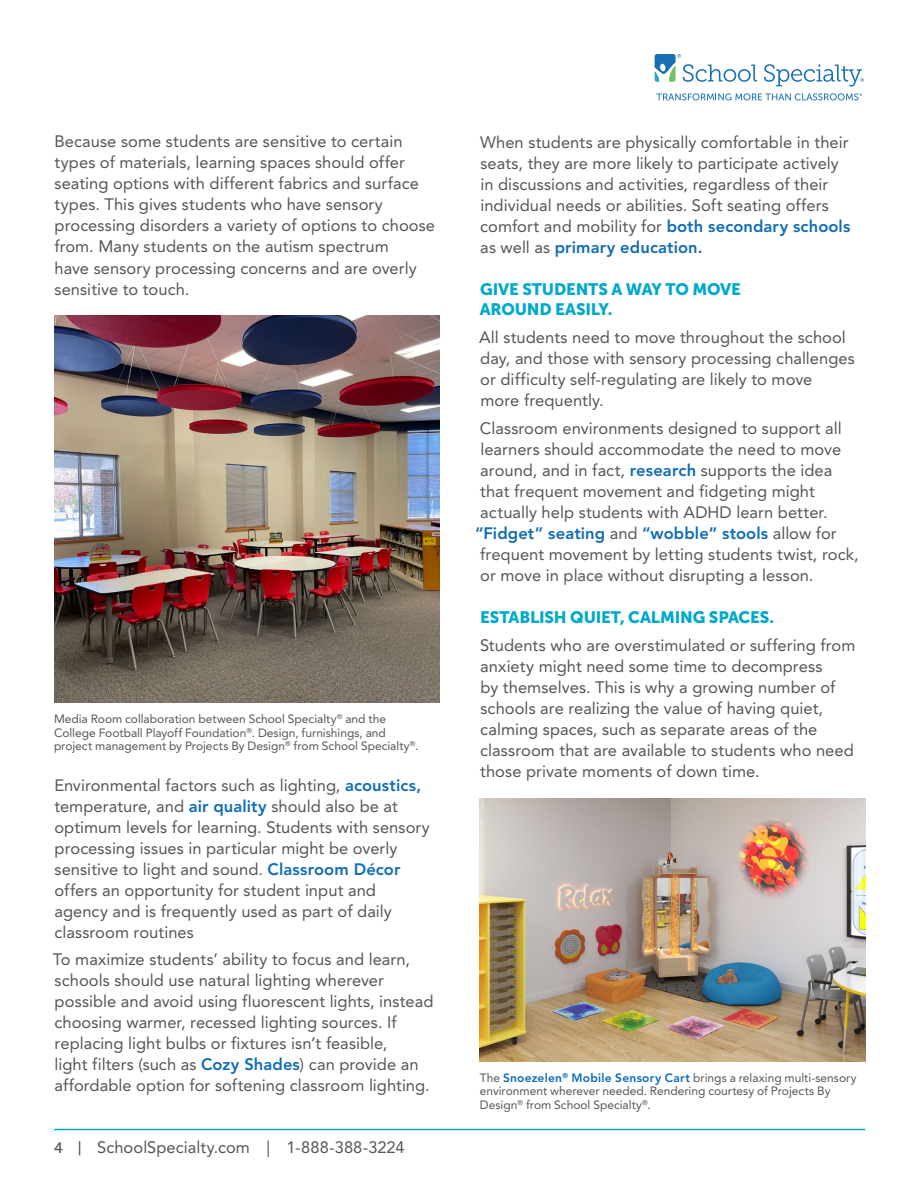
<style>
.page{position:relative;width:918px;height:1188px;background:#fff}
.page>*{position:absolute;margin:0;border:0;box-sizing:border-box;transform-origin:0 0}
.t1{font:16.5px/21px "Avenir LT Std";letter-spacing:.005em;color:#555}
.t2{font:16.5px/19.8px "Museo Sans 900";letter-spacing:-.01em;color:#00a9cc}
.t3{font:800 16.5px "Avenir LT Std";letter-spacing:.005em;color:#0f6cb6}
.t4{font:12px/13.5px "Avenir LT Std";color:#555}
.s1{font-weight:800;color:#0f6cb6}
.s2{font-family:"Museo 500";font-size:15px}
.s3{font-weight:400;color:#555}
</style>
<div class="page">
<hr style="left:54px;top:1129px;width:811px;height:1px;background:#00a9cc">
<svg style="left:764px;top:64px;width:100px;height:23px"></svg>
<svg style="left:655px;top:54px;width:102px;height:28px"></svg>
<svg style="left:656px;top:93px;width:206px;height:7px"></svg>
<img style="left:54px;top:316px;width:385px;height:387px">
<img style="left:480px;top:798px;width:385px;height:264px">
<p class="t1" style="left:54px;top:131px;width:382px">Because some students are sensitive to certain types of materials, learning spaces should offer seating options with different fabrics and surface types. This gives students who have sensory processing disorders a variety of options to choose from. Many students on the autism spectrum<br>have sensory processing concerns and are overly sensitive to touch.</p>
<p class="t4" style="left:54px;top:712px;width:366px">Media Room collaboration between School Specialty<sup>®</sup> and the<br>College Football Playoff Foundation<sup>®</sup>. Design, furnishings, and project management by Projects By Design<sup>®</sup> from School Specialty<sup>®</sup>.</p>
<p class="t1" style="left:54px;top:775px;width:377px">Environmental factors such as lighting, <span class="s1">acoustics, </span>temperature, and <span class="s1">air quality</span> should also be at optimum levels for learning. Students with sensory processing issues in particular might be overly sensitive to light and sound. <span class="s1">Classroom Décor </span>offers an opportunity for student input and agency and is frequently used as part of daily classroom routines</p>
<p class="t1" style="left:53px;top:949px;width:382px">To maximize students’ ability to focus and learn, schools should use natural lighting wherever possible and avoid using fluorescent lights, instead choosing warmer, recessed lighting sources. If replacing light bulbs or fixtures isn’t feasible,<br>light filters (such as <span class="s1">Cozy Shades</span>) can provide an affordable option for softening classroom lighting.</p>
<p class="t1" style="left:54px;top:1137px;width:352px"><span class="s2">4 |</span> SchoolSpecialty.com | 1-888-388-3224</p>
<p class="t1" style="left:480px;top:131px;width:372px">When students are physically comfortable in their seats, they are more likely to participate actively in discussions and activities, regardless of their individual needs or abilities. Soft seating offers comfort and mobility for <span class="s1">both secondary schools </span>as well as <span class="s1">primary education.</span></p>
<p class="t2" style="left:480px;top:280px;width:262px">GIVE STUDENTS A WAY TO MOVE<br>AROUND EASILY.</p>
<p class="t1" style="left:479px;top:327px;width:377px">All students need to move throughout the school day, and those with sensory processing challenges or difficulty self-regulating are likely to move<br>more frequently.</p>
<p class="t1" style="left:480px;top:418px;width:363px">Classroom environments designed to support all</p>
<p class="t1" style="left:481px;top:439px;width:362px">learners should accommodate the need to move</p>
<p class="t1" style="left:480px;top:460px;width:353px">around, and in fact, <span class="s1">research</span> supports the idea</p>
<p class="t1" style="left:480px;top:481px;width:336px">that frequent movement and fidgeting might</p>
<p class="t1" style="left:480px;top:502px;width:349px">actually help students with ADHD learn better.</p>
<p class="t3" style="left:475px;top:523px;width:363px">“Fidget” seating <span class="s3">and</span> “wobble” stools <span class="s3">allow for</span></p>
<p class="t1" style="left:480px;top:544px;width:380px">frequent movement by letting students twist, rock,</p>
<p class="t1" style="left:480px;top:565px;width:335px">or move in place without disrupting a lesson.</p>
<p class="t2" style="left:480px;top:608px;width:295px">ESTABLISH QUIET, CALMING SPACES.</p>
<p class="t1" style="left:480px;top:635px;width:377px">Students who are overstimulated or suffering from anxiety might need some time to decompress<br>by themselves. This is why a growing number of schools are realizing the value of having quiet, calming spaces, such as separate areas of the classroom that are available to students who need those private moments of down time.</p>
<p class="t4" style="left:480px;top:1071px;width:378px">The <span class="s1">Snoezelen</span><sup>®</sup> <span class="s1">Mobile Sensory Cart</span> brings a relaxing multi-sensory environment wherever needed. Rendering courtesy of Projects By<br>Design<sup>®</sup> from School Specialty<sup>®</sup>.</p>
</div>
